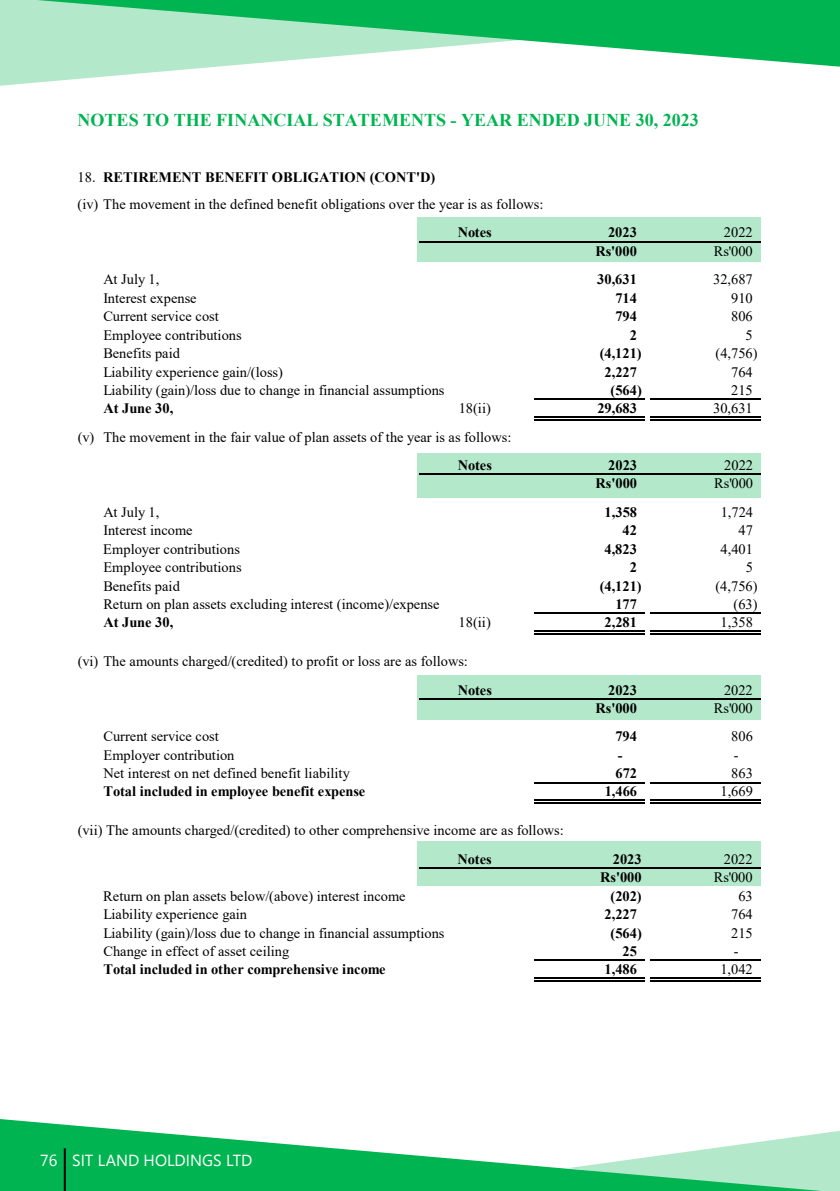
<style>
.page{position:relative;width:840px;height:1191px;background:#fff}
.page>*{position:absolute;margin:0;border:0;box-sizing:border-box;transform-origin:0 0}
.t1{font:700 18px "Times New Roman";color:#00b451}
.t2{font:14.4px/27.4px "Times New Roman";color:#000}
.t3{font:700 14.4px "Times New Roman";color:#000}
.s1{font-weight:700}
</style>
<div class="page">
<div style="left:417px;top:217px;width:343px;height:44px;background:#b3e8cb"></div>
<div style="left:417px;top:453px;width:343px;height:44px;background:#b3e8cb"></div>
<div style="left:417px;top:675px;width:343px;height:44px;background:#b3e8cb"></div>
<div style="left:417px;top:841px;width:343px;height:45px;background:#b3e8cb"></div>
<hr style="left:418px;top:241px;width:275px;height:1px;background:#000">
<hr style="left:534px;top:399px;width:110px;height:1px;background:#000">
<hr style="left:534px;top:416px;width:110px;height:2px;background:#000">
<hr style="left:534px;top:419px;width:110px;height:1px;background:#000">
<hr style="left:418px;top:473px;width:275px;height:2px;background:#000">
<hr style="left:534px;top:613px;width:110px;height:1px;background:#000">
<hr style="left:534px;top:630px;width:110px;height:2px;background:#000">
<hr style="left:534px;top:633px;width:110px;height:1px;background:#000">
<hr style="left:418px;top:698px;width:275px;height:1px;background:#000">
<hr style="left:534px;top:782px;width:110px;height:1px;background:#000">
<hr style="left:534px;top:799px;width:110px;height:2px;background:#000">
<hr style="left:534px;top:802px;width:110px;height:1px;background:#000">
<hr style="left:418px;top:867px;width:275px;height:1px;background:#000">
<hr style="left:534px;top:959px;width:110px;height:2px;background:#000">
<hr style="left:534px;top:977px;width:110px;height:1px;background:#000">
<hr style="left:534px;top:980px;width:110px;height:1px;background:#000">
<hr style="left:650px;top:241px;width:110px;height:1px;background:#000">
<hr style="left:650px;top:399px;width:110px;height:1px;background:#000">
<hr style="left:650px;top:416px;width:110px;height:2px;background:#000">
<hr style="left:650px;top:419px;width:110px;height:1px;background:#000">
<hr style="left:650px;top:473px;width:110px;height:2px;background:#000">
<hr style="left:650px;top:613px;width:110px;height:1px;background:#000">
<hr style="left:650px;top:630px;width:110px;height:2px;background:#000">
<hr style="left:650px;top:633px;width:110px;height:1px;background:#000">
<hr style="left:650px;top:698px;width:110px;height:1px;background:#000">
<hr style="left:650px;top:782px;width:110px;height:1px;background:#000">
<hr style="left:650px;top:799px;width:110px;height:2px;background:#000">
<hr style="left:650px;top:802px;width:110px;height:1px;background:#000">
<hr style="left:650px;top:867px;width:110px;height:1px;background:#000">
<hr style="left:650px;top:959px;width:110px;height:2px;background:#000">
<hr style="left:650px;top:977px;width:110px;height:1px;background:#000">
<hr style="left:650px;top:980px;width:110px;height:1px;background:#000">
<div style="left:749px;top:0;width:90px;height:67px;background:#00b451"></div>
<svg style="left:0;top:0;width:749px;height:86px"></svg>
<svg style="left:0;top:1119px;width:839px;height:72px"></svg>
<hr style="left:64px;top:1148px;width:2px;height:43px;background:#000">
<svg style="left:41px;top:1154px;width:16px;height:11px"></svg>
<svg style="left:73px;top:1154px;width:20px;height:11px"></svg>
<svg style="left:99px;top:1154px;width:39px;height:11px"></svg>
<svg style="left:227px;top:1154px;width:24px;height:11px"></svg>
<svg style="left:145px;top:1154px;width:76px;height:11px"></svg>
<p class="t1" style="left:78px;top:107px;width:622px">NOTES TO THE FINANCIAL STATEMENTS - YEAR ENDED JUNE 30, 2023</p>
<p class="t2" style="left:78px;top:163px;width:467px">18. <span class="s1">RETIREMENT BENEFIT OBLIGATION (CONT'D)<br></span>(iv) The movement in the defined benefit obligations over the year is as follows:</p>
<p class="t3" style="left:457px;top:222px;width:36px">Notes</p>
<p class="t3" style="left:607px;top:222px;width:30px">2023</p>
<p class="t2" style="left:723px;top:218px;width:30px">2022</p>
<p class="t3" style="left:595px;top:241px;width:43px">Rs'000</p>
<p class="t2" style="left:713px;top:237px;width:40px">Rs'000</p>
<p class="t2" style="left:103px;top:265px;width:57px">At July 1,</p>
<p class="t3" style="left:597px;top:269px;width:41px">30,631</p>
<p class="t2" style="left:712px;top:265px;width:41px">32,687</p>
<p class="t2" style="left:103px;top:284px;width:95px">Interest expense</p>
<p class="t3" style="left:615px;top:287px;width:23px">714</p>
<p class="t2" style="left:730px;top:284px;width:23px">910</p>
<p class="t2" style="left:103px;top:302px;width:117px">Current service cost</p>
<p class="t3" style="left:615px;top:306px;width:23px">794</p>
<p class="t2" style="left:730px;top:302px;width:23px">806</p>
<p class="t2" style="left:103px;top:320px;width:140px">Employee contributions</p>
<p class="t3" style="left:629px;top:324px;width:9px">2</p>
<p class="t2" style="left:745px;top:320px;width:9px">5</p>
<p class="t2" style="left:103px;top:339px;width:78px">Benefits paid</p>
<p class="t3" style="left:599px;top:343px;width:43px">(4,121)</p>
<p class="t2" style="left:715px;top:339px;width:43px">(4,756)</p>
<p class="t2" style="left:103px;top:357px;width:181px">Liability experience gain/(loss)</p>
<p class="t3" style="left:604px;top:361px;width:34px">2,227</p>
<p class="t2" style="left:730px;top:357px;width:23px">764</p>
<p class="t2" style="left:103px;top:376px;width:342px">Liability (gain)/loss due to change in financial assumptions</p>
<p class="t3" style="left:610px;top:380px;width:33px">(564)</p>
<p class="t2" style="left:730px;top:376px;width:23px">215</p>
<p class="t3" style="left:103px;top:398px;width:71px">At June 30,</p>
<p class="t2" style="left:458px;top:394px;width:34px">18(ii)</p>
<p class="t3" style="left:597px;top:398px;width:41px">29,683</p>
<p class="t2" style="left:712px;top:394px;width:41px">30,631</p>
<p class="t2" style="left:78px;top:423px;width:435px">(v) The movement in the fair value of plan assets of the year is as follows:</p>
<p class="t3" style="left:457px;top:455px;width:36px">Notes</p>
<p class="t3" style="left:608px;top:455px;width:30px">2023</p>
<p class="t2" style="left:723px;top:451px;width:30px">2022</p>
<p class="t3" style="left:595px;top:473px;width:43px">Rs'000</p>
<p class="t2" style="left:713px;top:469px;width:40px">Rs'000</p>
<p class="t2" style="left:103px;top:498px;width:57px">At July 1,</p>
<p class="t3" style="left:604px;top:501px;width:34px">1,358</p>
<p class="t2" style="left:720px;top:498px;width:34px">1,724</p>
<p class="t2" style="left:103px;top:516px;width:91px">Interest income</p>
<p class="t3" style="left:622px;top:520px;width:16px">42</p>
<p class="t2" style="left:738px;top:516px;width:16px">47</p>
<p class="t2" style="left:103px;top:535px;width:138px">Employer contributions</p>
<p class="t3" style="left:604px;top:538px;width:34px">4,823</p>
<p class="t2" style="left:720px;top:535px;width:34px">4,401</p>
<p class="t2" style="left:103px;top:553px;width:140px">Employee contributions</p>
<p class="t3" style="left:629px;top:557px;width:9px">2</p>
<p class="t2" style="left:745px;top:553px;width:9px">5</p>
<p class="t2" style="left:103px;top:572px;width:78px">Benefits paid</p>
<p class="t3" style="left:599px;top:575px;width:43px">(4,121)</p>
<p class="t2" style="left:715px;top:572px;width:43px">(4,756)</p>
<p class="t2" style="left:103px;top:590px;width:337px">Return on plan assets excluding interest (income)/expense</p>
<p class="t3" style="left:615px;top:594px;width:23px">177</p>
<p class="t2" style="left:733px;top:590px;width:25px">(63)</p>
<p class="t3" style="left:103px;top:612px;width:71px">At June 30,</p>
<p class="t2" style="left:458px;top:608px;width:34px">18(ii)</p>
<p class="t3" style="left:604px;top:612px;width:34px">2,281</p>
<p class="t2" style="left:720px;top:608px;width:34px">1,358</p>
<p class="t2" style="left:78px;top:647px;width:391px">(vi) The amounts charged/(credited) to profit or loss are as follows:</p>
<p class="t3" style="left:457px;top:679px;width:36px">Notes</p>
<p class="t3" style="left:608px;top:679px;width:30px">2023</p>
<p class="t2" style="left:723px;top:675px;width:30px">2022</p>
<p class="t3" style="left:595px;top:698px;width:43px">Rs'000</p>
<p class="t2" style="left:713px;top:694px;width:40px">Rs'000</p>
<p class="t2" style="left:103px;top:722px;width:117px">Current service cost</p>
<p class="t3" style="left:615px;top:726px;width:23px">794</p>
<p class="t2" style="left:730px;top:722px;width:23px">806</p>
<p class="t2" style="left:103px;top:741px;width:132px">Employer contribution</p>
<p class="t3" style="left:617px;top:744px;width:6px">-</p>
<p class="t2" style="left:733px;top:741px;width:6px">-</p>
<p class="t2" style="left:103px;top:759px;width:248px">Net interest on net defined benefit liability</p>
<p class="t3" style="left:615px;top:763px;width:23px">672</p>
<p class="t2" style="left:730px;top:759px;width:23px">863</p>
<p class="t3" style="left:103px;top:781px;width:263px">Total included in employee benefit expense</p>
<p class="t3" style="left:604px;top:781px;width:34px">1,466</p>
<p class="t2" style="left:720px;top:777px;width:34px">1,669</p>
<p class="t2" style="left:78px;top:816px;width:487px">(vii) The amounts charged/(credited) to other comprehensive income are as follows:</p>
<p class="t3" style="left:457px;top:848px;width:36px">Notes</p>
<p class="t3" style="left:612px;top:848px;width:30px">2023</p>
<p class="t2" style="left:723px;top:844px;width:30px">2022</p>
<p class="t3" style="left:599px;top:867px;width:43px">Rs'000</p>
<p class="t2" style="left:713px;top:863px;width:40px">Rs'000</p>
<p class="t2" style="left:103px;top:881px;width:304px">Return on plan assets below/(above) interest income</p>
<p class="t3" style="left:610px;top:885px;width:33px">(202)</p>
<p class="t2" style="left:738px;top:881px;width:16px">63</p>
<p class="t2" style="left:103px;top:900px;width:145px">Liability experience gain</p>
<p class="t3" style="left:604px;top:904px;width:34px">2,227</p>
<p class="t2" style="left:730px;top:900px;width:23px">764</p>
<p class="t2" style="left:103px;top:918px;width:342px">Liability (gain)/loss due to change in financial assumptions</p>
<p class="t3" style="left:610px;top:922px;width:33px">(564)</p>
<p class="t2" style="left:730px;top:918px;width:23px">215</p>
<p class="t2" style="left:103px;top:937px;width:187px">Change in effect of asset ceiling</p>
<p class="t3" style="left:622px;top:940px;width:16px">25</p>
<p class="t2" style="left:733px;top:937px;width:6px">-</p>
<p class="t3" style="left:103px;top:958px;width:283px">Total included in other comprehensive income</p>
<p class="t3" style="left:604px;top:958px;width:34px">1,486</p>
<p class="t2" style="left:720px;top:955px;width:34px">1,042</p>
</div>
